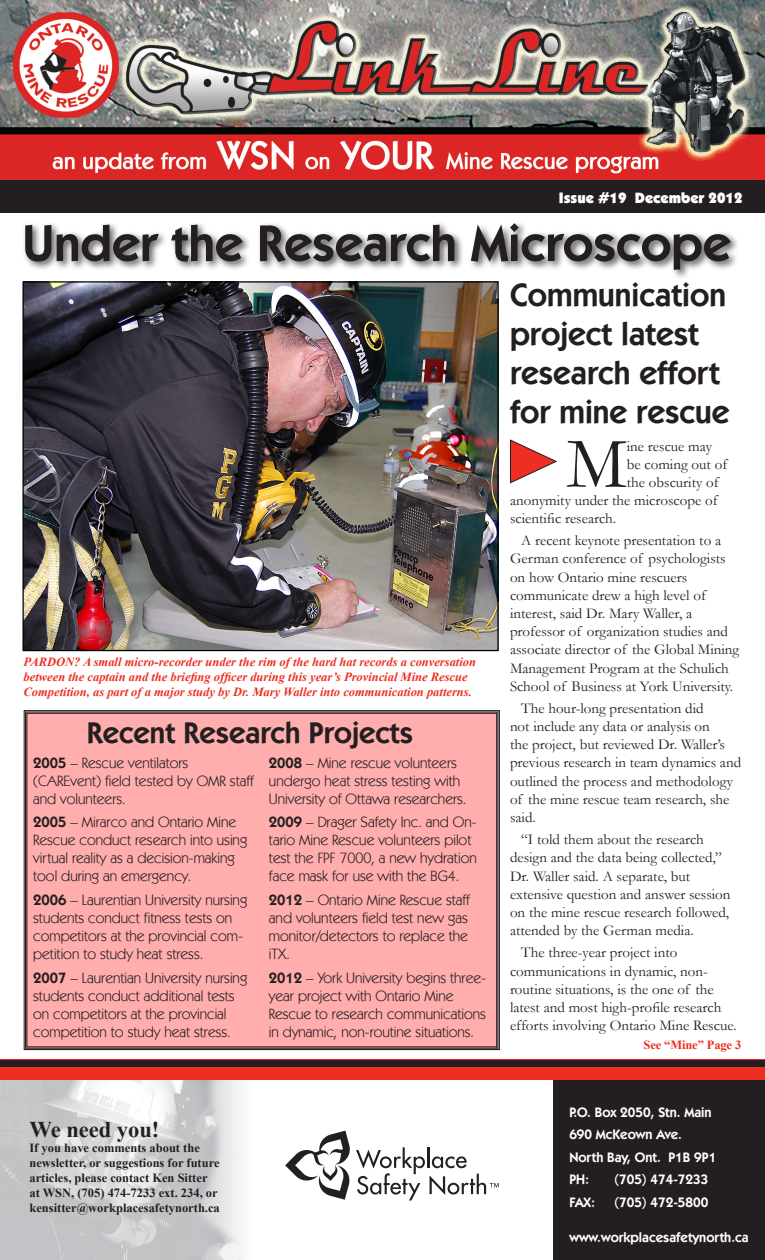
<style>
.page{position:relative;width:765px;height:1260px;background:#fff}
.page>*{position:absolute;margin:0;border:0;box-sizing:border-box;transform-origin:0 0}
.t1{font:72.75px "Garamond";color:#231f20}
.t2{font:600 51.25px "Kabel IT Cby BT";color:#231f20}
.Body_text{font:600 32.5px/39px "Kabel IT Cby BT";color:#231f20}
.Headline{font:600 30px "Kabel IT Cby BT";color:#231f20}
.t3{font:700 22.5px "Times New Roman";color:#231f20}
.t4{font:15px/18.2px "Garamond";color:#231f20}
.t5{font:15px/18px "Kabel IT Cby BT";color:#231f20}
.t6{font:900 15px "Kabel IT Cby BT";color:#fff}
.t7{font:600 13.75px "Kabel IT Cby BT";color:#fff}
.t8{font:italic 700 12.5px/15px "Times New Roman";color:#ee2e22}
.t9{font:700 12.5px/15px "Times New Roman";color:#231f20}
.t10{font:700 12.5px "Times New Roman";letter-spacing:-.01em;color:#ee2e22}
.s1{font-weight:600}
</style>
<div class="page">
<div style="left:23px;top:710px;width:477px;height:341px;background:#ffadad"></div>
<div style="left:26px;top:713px;width:471px;height:334px;border:1px solid #231f20"></div>
<img style="left:0;top:1080px;width:554px;height:180px">
<img style="left:0;top:0;width:765px;height:180px">
<div style="left:554px;top:1072px;width:211px;height:188px;background:#231f20"></div>
<div style="left:1px;top:1059px;width:764px;height:21px;background:#ee2e22"></div>
<div style="left:0;top:180px;width:765px;height:32px;background:#231f20"></div>
<div style="left:22px;top:221px;width:718px;height:59px;background:#231f20;opacity:.75"></div>
<div style="left:0;top:1061px;width:765px;height:6px;background:#231f20"></div>
<svg style="left:285px;top:1131px;width:214px;height:69px"></svg>
<svg style="left:510px;top:439px;width:47px;height:45px"></svg>
<img style="left:24px;top:283px;width:473px;height:366px">
<p class="t6" style="left:559px;top:188px;width:185px">Issue #19 December 2012</p>
<p class="t2" style="left:22px;top:211px;width:710px">Under the Research Microscope</p>
<p class="t8" style="left:24px;top:654px;width:454px">PARDON? A small micro-recorder under the rim of the hard hat records a conversation between the captain and the briefing officer during this year’s Provincial Mine Rescue<br>Competition, as part of a major study by Dr. Mary Waller into communication patterns.</p>
<p class="Headline" style="left:87px;top:714px;width:328px">Recent Research Projects</p>
<p class="t5" style="left:33px;top:753px;width:222px"><span class="s1">2005</span> – Rescue ventilators (CAREvent) field tested by OMR staff and volunteers.</p>
<p class="t5" style="left:33px;top:813px;width:216px"><span class="s1">2005</span> – Mirarco and Ontario Mine<br>Rescue conduct research into using virtual reality as a decision-making tool during an emergency.</p>
<p class="t5" style="left:33px;top:890px;width:216px"><span class="s1">2006</span> – Laurentian University nursing students conduct fitness tests on competitors at the provincial com&shy;petition to study heat stress.</p>
<p class="t5" style="left:33px;top:968px;width:216px"><span class="s1">2007</span> – Laurentian University nursing students conduct additional tests on competitors at the provincial competition to study heat stress.</p>
<p class="t5" style="left:269px;top:753px;width:199px"><span class="s1">2008</span> – Mine rescue volunteers undergo heat stress testing with<br>University of Ottawa researchers.</p>
<p class="t5" style="left:269px;top:813px;width:209px"><span class="s1">2009</span> – Drager Safety Inc. and On&shy;tario Mine Rescue volunteers pilot test the FPF 7000, a new hydration face mask for use with the BG4.</p>
<p class="t5" style="left:269px;top:890px;width:203px"><span class="s1">2012</span> – Ontario Mine Rescue staff and volunteers field test new gas monitor/detectors to replace the iTX.</p>
<p class="t5" style="left:269px;top:968px;width:219px"><span class="s1">2012</span> – York University begins three&shy;year project with Ontario Mine Rescue to research communications in dynamic, non-routine situations.</p>
<p class="t3" style="left:29px;top:1114px;width:132px">We need you!</p>
<p class="t9" style="left:29px;top:1140px;width:192px">If you have comments about the newsletter, or suggestions for future articles, please contact Ken Sitter at WSN, (705) 474-7233 ext. 234, or kensitter@workplacesafetynorth.ca</p>
<p class="Body_text" style="left:510px;top:275px;width:218px">Communication</p>
<p class="Body_text" style="left:510px;top:314px;width:221px">project latest research effort for mine rescue</p>
<p class="t1" style="left:566px;top:415px;width:62px">M</p>
<p class="t4" style="left:627px;top:436px;width:87px">ine rescue may</p>
<p class="t4" style="left:627px;top:454px;width:102px">be coming out of</p>
<p class="t4" style="left:627px;top:472px;width:93px">the obscurity of</p>
<p class="t4" style="left:510px;top:491px;width:209px">anonymity under the microscope of</p>
<p class="t4" style="left:510px;top:509px;width:108px">scientific research.</p>
<p class="t4" style="left:510px;top:531px;width:231px;text-indent:11px">A recent keynote presentation to a German conference of psychologists on how Ontario mine rescuers communicate drew a high level of interest, said Dr. Mary Waller, a professor of organization studies and associate director of the Global Mining Management Program at the Schulich School of Business at York University.</p>
<p class="t4" style="left:510px;top:699px;width:233px;text-indent:11px">The hour-long presentation did<br>not include any data or analysis on<br>the project, but reviewed Dr. Waller’s previous research in team dynamics and outlined the process and methodology of the mine rescue team research, she said.</p>
<p class="t4" style="left:510px;top:830px;width:222px;text-indent:11px">“I told them about the research design and the data being collected,” Dr. Waller said. A separate, but extensive question and answer session on the mine rescue research followed, attended by the German media.</p>
<p class="t4" style="left:510px;top:943px;width:228px;text-indent:11px">The three-year project into communications in dynamic, non&shy;routine situations, is the one of the latest and most high-profile research efforts involving Ontario Mine Rescue.</p>
<p class="t10" style="left:644px;top:1036px;width:99px">See “Mine” Page 3</p>
<p class="t7" style="left:569px;top:1104px;width:144px">P.O. Box 2050, Stn. Main</p>
<p class="t7" style="left:569px;top:1126px;width:114px">690 McKeown Ave.</p>
<p class="t7" style="left:569px;top:1149px;width:148px">North Bay, Ont. P1B 9P1</p>
<p class="t7" style="left:569px;top:1171px;width:21px">PH:</p>
<p class="t7" style="left:614px;top:1171px;width:95px">(705) 474-7233</p>
<p class="t7" style="left:569px;top:1194px;width:28px">FAX:</p>
<p class="t7" style="left:614px;top:1194px;width:95px">(705) 472-5800</p>
<p class="t7" style="left:569px;top:1229px;width:181px">www.workplacesafetynorth.ca</p>
</div>
